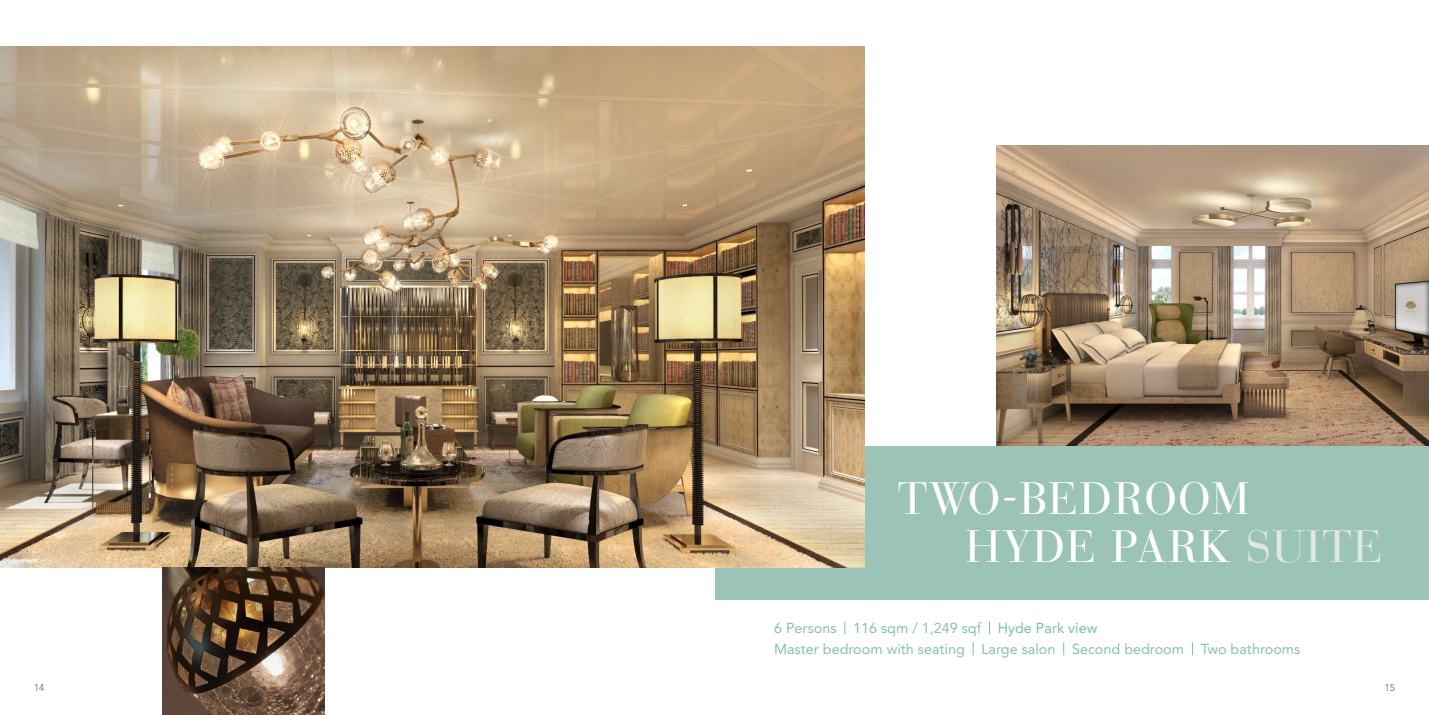
<style>
.page{position:relative;width:1429px;height:715px;background:#fff}
.page>*{position:absolute;margin:0;border:0;box-sizing:border-box;transform-origin:0 0}
.t1{font:45px/48px "Bauer Bodoni Std";letter-spacing:.025em;color:#fff}
.t2{font:14.4px/21px "Avenir";color:#8ac0af}
.t3{font:300 9.75px "Avenir";color:#58595b}
.s1{color:#dee8e4}
.s2{color:#79bfb1}
</style>
<div class="page">
<img style="left:996px;top:146px;width:433px;height:300px">
<div style="left:716px;top:446px;width:713px;height:154px;background:#9cc3b7"></div>
<img style="left:0;top:47px;width:864px;height:520px">
<img style="left:162px;top:567px;width:162px;height:147px">
<svg style="left:844px;top:621px;width:1px;height:13px"></svg>
<svg style="left:989px;top:621px;width:1px;height:13px"></svg>
<svg style="left:973px;top:642px;width:1px;height:13px"></svg>
<svg style="left:1063px;top:642px;width:1px;height:13px"></svg>
<svg style="left:1192px;top:642px;width:1px;height:13px"></svg>
<h1 class="t1" style="left:965px;top:475px;width:419px;text-indent:-68px">TWO-BEDROOM<br>HYDE PARK <span class="s1">SUITE</span></h1>
<p class="t2" style="left:774px;top:616px;width:528px">6 Persons 116 sqm / 1,249 sqf <span class="s2">Hyde Park view<br></span>Master bedroom with seating Large salon Second bedroom Two bathrooms</p>
<p class="t3" style="left:34px;top:681px;width:12px">14</p>
<p class="t3" style="left:1385px;top:681px;width:12px">15</p>
</div>
